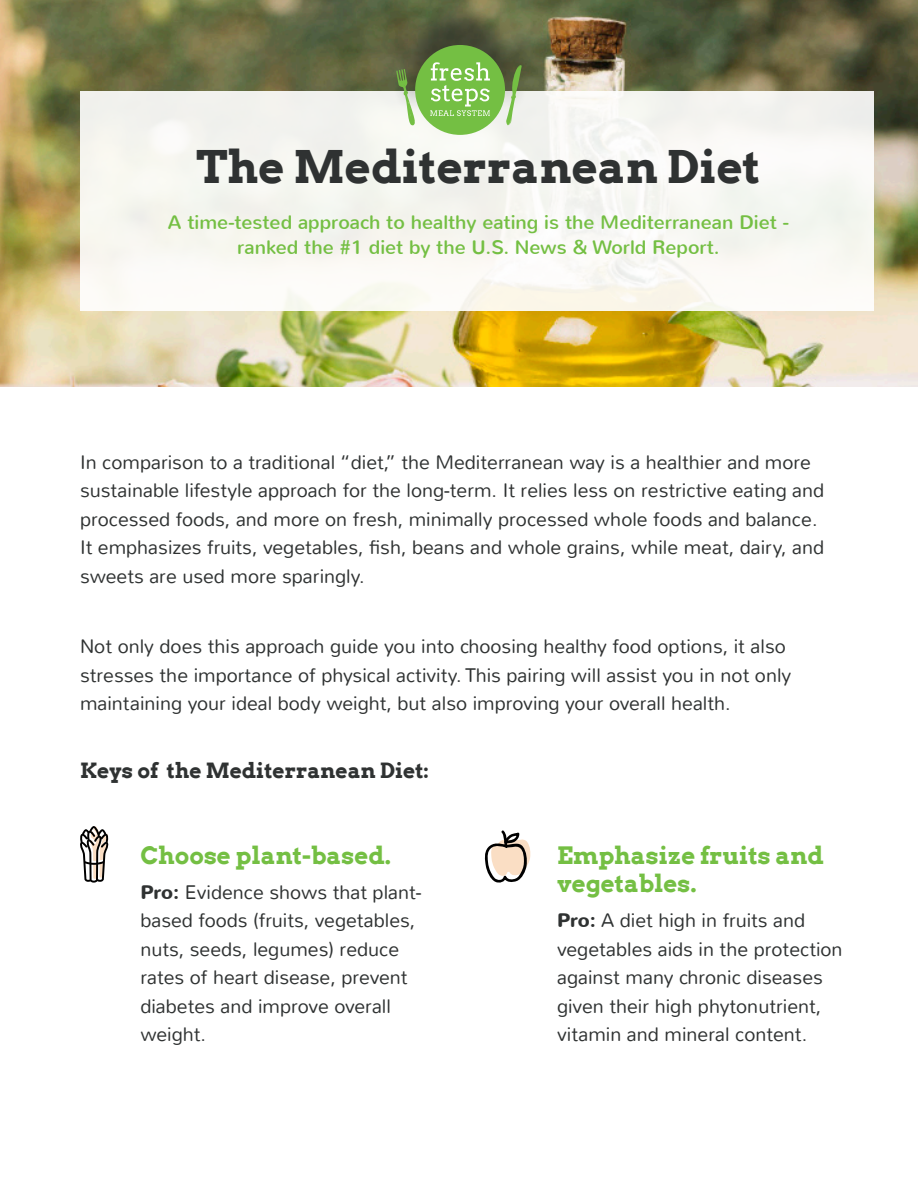
<style>
.page{position:relative;width:918px;height:1188px;background:#fff}
.page>*{position:absolute;margin:0;border:0;box-sizing:border-box;transform-origin:0 0}
.Default{font:700 45px "Arvo";color:#2f3232}
.t1{font:700 24px/28.5px "Arvo";color:#74bf43}
.t2{font:700 21px "Arvo";color:#2f3232}
.t3{font:300 19.5px/28.5px "Nunito";color:#2f3232}
.Default-2{font:19.5px/25.5px "Nunito";color:#74bf43;text-align:center}
.s1{font-weight:700}
</style>
<div class="page">
<img style="left:0;top:0;width:918px;height:387px">
<div style="left:80px;top:91px;width:794px;height:219px;background:#f7f7f1"></div>
<div style="left:382px;top:3px;width:154px;height:120px;background:#231f20;opacity:.48"></div>
<svg style="left:396px;top:69px;width:19px;height:56px"></svg>
<svg style="left:506px;top:64px;width:16px;height:61px"></svg>
<div style="left:415px;top:45px;width:90px;height:90px;background:#74bf43;border-radius:50%"></div>
<svg style="left:430px;top:62px;width:60px;height:54px"></svg>
<svg style="left:80px;top:826px;width:29px;height:57px"></svg>
<svg style="left:484px;top:830px;width:47px;height:53px"></svg>
<p class="Default" style="left:197px;top:138px;width:565px">The Mediterranean Diet</p>
<p class="Default-2" style="left:168px;top:209px;width:623px">A time-tested approach to healthy eating is the Mediterranean Diet - ranked the #1 diet by the U.S. News &amp; World Report.</p>
<p class="t3" style="left:80px;top:448px;width:746px">In comparison to a traditional “diet,” the Mediterranean way is a healthier and more sustainable lifestyle approach for the long-term. It relies less on restrictive eating and processed foods, and more on fresh, minimally processed whole foods and balance.<br>It emphasizes fruits, vegetables, fish, beans and whole grains, while meat, dairy, and sweets are used more sparingly.</p>
<p class="t3" style="left:80px;top:632px;width:713px">Not only does this approach guide you into choosing healthy food options, it also stresses the importance of physical activity. This pairing will assist you in not only maintaining your ideal body weight, but also improving your overall health.</p>
<p class="t2" style="left:80px;top:758px;width:351px">Keys of the Mediterranean Diet:</p>
<p class="t1" style="left:140px;top:841px;width:252px">Choose plant-based.</p>
<p class="t3" style="left:140px;top:878px;width:283px"><span class="s1">Pro:</span> Evidence shows that plant&shy;based foods (fruits, vegetables, nuts, seeds, legumes) reduce rates of heart disease, prevent diabetes and improve overall weight.</p>
<p class="t1" style="left:557px;top:841px;width:268px">Emphasize fruits and vegetables.</p>
<p class="t3" style="left:557px;top:907px;width:287px"><span class="s1">Pro:</span> A diet high in fruits and vegetables aids in the protection against many chronic diseases given their high phytonutrient, vitamin and mineral content.</p>
</div>
